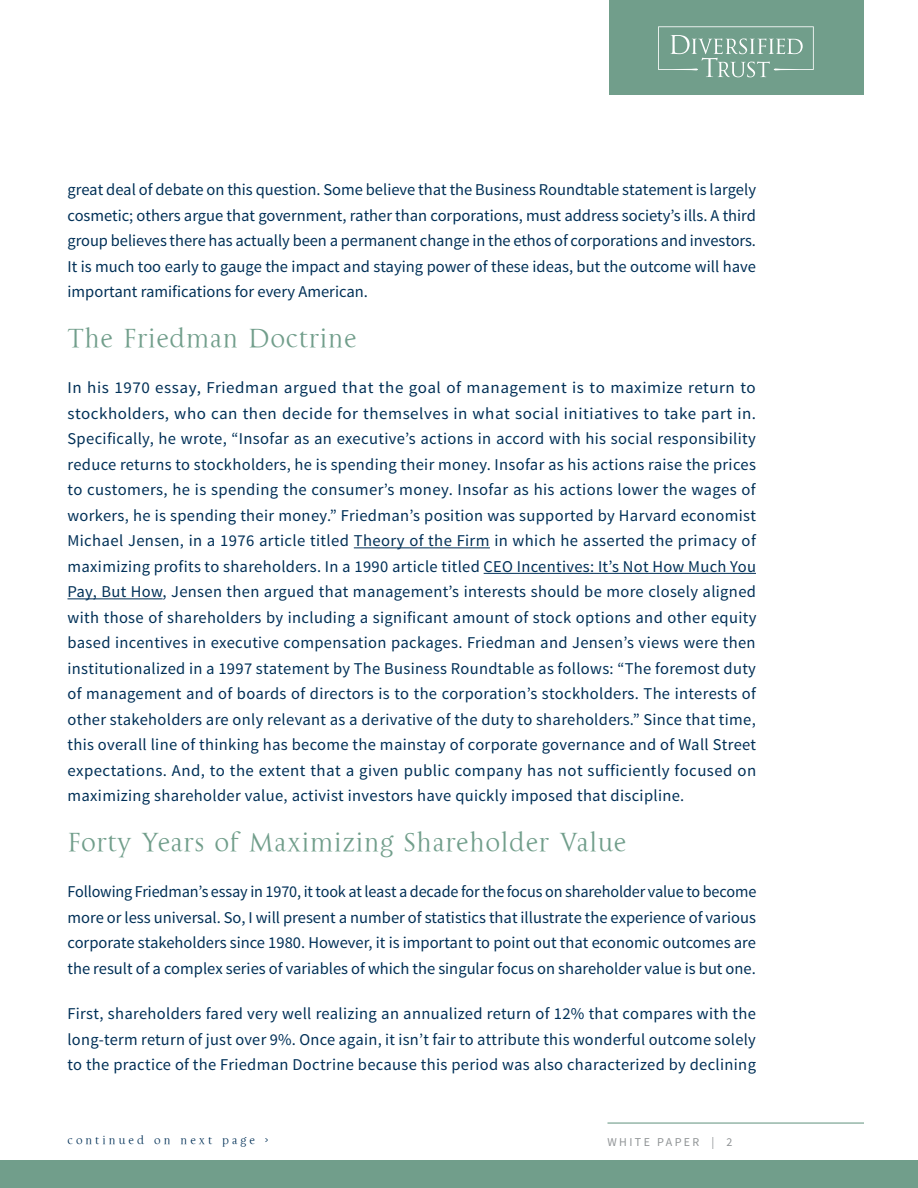
<style>
.page{position:relative;width:918px;height:1188px;background:#fff}
.page>*{position:absolute;margin:0;border:0;box-sizing:border-box;transform-origin:0 0}
.Body_Page1{font:27px "La Gioconda OSTT";letter-spacing:.02em;color:#719e8b}
.Body_Page1-2{font:16.5px/25.5px "Source Sans Pro";letter-spacing:.005em;color:#003057;text-align:justify}
.t1{font:12px "La Gioconda OSTT";letter-spacing:.25em;color:#003057}
.t2{font:12px "Source Sans Pro";letter-spacing:.2em;color:#909496}
</style>
<div class="page">
<div style="left:609px;top:0;width:255px;height:94px;background:#719e8b"></div>
<svg style="left:658px;top:26px;width:156px;height:51px"></svg>
<hr style="left:354px;top:547px;width:136px;height:1px;background:#003057">
<hr style="left:484px;top:573px;width:272px;height:1px;background:#003057">
<hr style="left:68px;top:598px;width:95px;height:1px;background:#003057">
<div style="left:0;top:1161px;width:918px;height:27px;background:#719e8b"></div>
<hr style="left:608px;top:1122px;width:256px;height:2px;background:#719e8b">
<p class="Body_Page1-2" style="left:68px;top:177px;width:690px">great deal of debate on this question. Some believe that the Business Roundtable statement is largely cosmetic; others argue that government, rather than corporations, must address society’s ills. A third group believes there has actually been a permanent change in the ethos of corporations and investors.<br>It is much too early to gauge the impact and staying power of these ideas, but the outcome will have important ramifications for every American.</p>
<p class="Body_Page1" style="left:68px;top:323px;width:291px">The Friedman Doctrine</p>
<p class="Body_Page1-2" style="left:68px;top:375px;width:690px">In his 1970 essay, Friedman argued that the goal of management is to maximize return to stockholders, who can then decide for themselves in what social initiatives to take part in.<br>Specifically, he wrote, “Insofar as an executive’s actions in accord with his social responsibility reduce returns to stockholders, he is spending their money. Insofar as his actions raise the prices to customers, he is spending the consumer’s money. Insofar as his actions lower the wages of workers, he is spending their money.” Friedman’s position was supported by Harvard economist Michael Jensen, in a 1976 article titled Theory of the Firm in which he asserted the primacy of maximizing profits to shareholders. In a 1990 article titled CEO Incentives: It’s Not How Much You Pay, But How, Jensen then argued that management’s interests should be more closely aligned with those of shareholders by including a significant amount of stock options and other equity based incentives in executive compensation packages. Friedman and Jensen’s views were then institutionalized in a 1997 statement by The Business Roundtable as follows: “The foremost duty of management and of boards of directors is to the corporation’s stockholders. The interests of other stakeholders are only relevant as a derivative of the duty to shareholders.” Since that time, this overall line of thinking has become the mainstay of corporate governance and of Wall Street expectations. And, to the extent that a given public company has not sufficiently focused on maximizing shareholder value, activist investors have quickly imposed that discipline.</p>
<p class="Body_Page1" style="left:68px;top:827px;width:560px">Forty Years of Maximizing Shareholder Value</p>
<p class="Body_Page1-2" style="left:68px;top:879px;width:690px">Following Friedman’s essay in 1970, it took at least a decade for the focus on shareholder value to become more or less universal. So, I will present a number of statistics that illustrate the experience of various corporate stakeholders since 1980. However, it is important to point out that economic outcomes are the result of a complex series of variables of which the singular focus on shareholder value is but one.</p>
<p class="Body_Page1-2" style="left:68px;top:1002px;width:690px">First, shareholders fared very well realizing an annualized return of 12% that compares with the long-term return of just over 9%. Once again, it isn’t fair to attribute this wonderful outcome solely to the practice of the Friedman Doctrine because this period was also characterized by declining</p>
<p class="t1" style="left:68px;top:1133px;width:202px">continued on next page &gt;</p>
<p class="t2" style="left:608px;top:1135px;width:126px">WHITE PAPER | 2</p>
</div>
